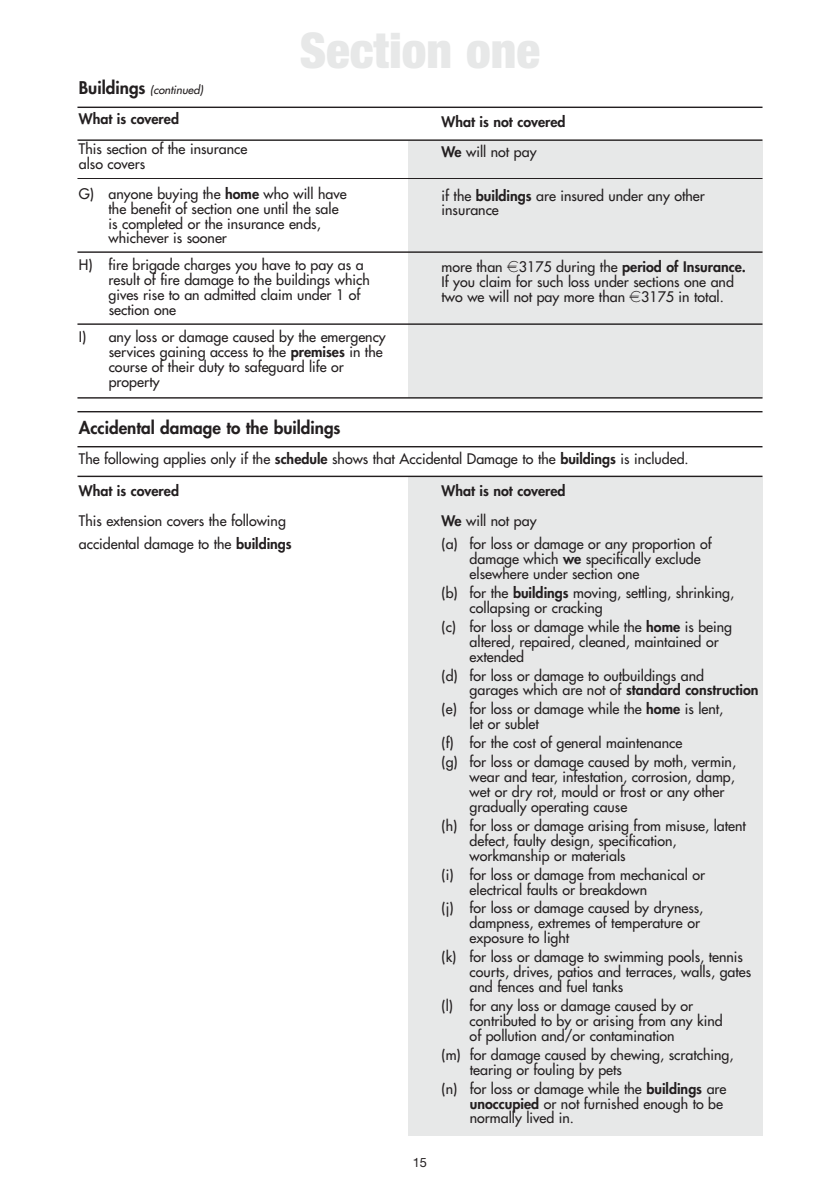
<style>
.page{position:relative;width:840px;height:1191px;background:#fff}
.page>*{position:absolute;margin:0;border:0;box-sizing:border-box;transform-origin:0 0}
.t1{font:900 condensed 49.2px "Helvetica Neue";color:#e7e8e8}
.t2{font:800 17px "Futura";color:#231f20}
.t3{font:14.2px/15px "Futura";color:#231f20}
.t4{font:800 14.2px/29.8px "Futura";color:#231f20}
.t5{font:12.8px "Helvetica Neue";color:#231f20}
.t6{font:italic 11.4px "Futura";color:#231f20}
.s1{font-weight:800;font-style:normal;font-size:17px}
.s2{font-weight:800}
.s3{font-weight:400}
.s4{font-family:"Euro font"}
</style>
<div class="page">
<div style="left:407px;top:477px;width:355px;height:658px;background:#e7e8e8"></div>
<div style="left:407px;top:141px;width:355px;height:257px;background:#e7e8e8"></div>
<hr style="left:77px;top:107px;width:685px;height:1px;background:#231f20">
<hr style="left:77px;top:139px;width:685px;height:2px;background:#231f20">
<hr style="left:77px;top:178px;width:685px;height:1px;background:#231f20">
<hr style="left:77px;top:251px;width:685px;height:2px;background:#231f20">
<hr style="left:77px;top:323px;width:685px;height:2px;background:#231f20">
<hr style="left:77px;top:397px;width:685px;height:1px;background:#231f20">
<hr style="left:77px;top:411px;width:685px;height:1px;background:#231f20">
<hr style="left:77px;top:446px;width:685px;height:1px;background:#231f20">
<hr style="left:77px;top:475px;width:685px;height:2px;background:#231f20">
<h1 class="t1" style="left:299px;top:33px;width:242px">Section one</h1>
<p class="t6" style="left:79px;top:84px;width:128px"><span class="s1">B u i ld i ngs</span> (continued)</p>
<p class="t4" style="left:79px;top:105px;width:102px">What is covered</p>
<p class="t3" style="left:79px;top:142px;width:170px">This section of the insurance also covers</p>
<p class="t3" style="left:108px;top:187px;width:239px;text-indent:-30px">G) anyone buying the <span class="s2">home</span> who will have the benefit of section one until the sale is completed or the insurance ends, whichever is sooner</p>
<p class="t3" style="left:108px;top:259px;width:263px;text-indent:-30px">H) fire brigade charges you have to pay as a result of fire damage to the buildings which gives rise to an admitted claim under 1 of section one</p>
<p class="t3" style="left:109px;top:330px;width:278px;text-indent:-30px">I) any loss or damage caused by the emergency services gaining access to the <span class="s2">premises</span> in the course of their duty to safeguard life or property</p>
<p class="t2" style="left:79px;top:419px;width:263px">Accidental damage to the buildings</p>
<p class="t3" style="left:79px;top:452px;width:611px">The following applies only if the <span class="s2">schedule</span> shows that Accidental Damage to the <span class="s2">buildings</span> is included.</p>
<p class="t4" style="left:79px;top:476px;width:102px">What is covered</p>
<p class="t3" style="left:79px;top:510px;width:214px;line-height:23px">This extension covers the following accidental damage to the <span class="s2">buildings</span></p>
<p class="t4" style="left:441px;top:108px;width:125px">What is not covered<br>We <span class="s3">will not pay</span></p>
<p class="t3" style="left:441px;top:189px;width:264px">if the <span class="s2">buildings</span> are insured under any other insurance</p>
<p class="t3" style="left:441px;top:260px;width:306px">more than <span class="s4">r</span>3175 during the <span class="s2">period of Insurance.<br></span>If you claim for such loss under sections one and two we will not pay more than <span class="s4">r</span>3175 in total.</p>
<p class="t4" style="left:441px;top:477px;width:125px">What is not covered<br>We <span class="s3">will not pay</span></p>
<p class="t3" style="left:469px;top:537px;width:243px;text-indent:-28px">(a) for loss or damage or any proportion of damage which <span class="s2">we</span> specifically exclude elsewhere under section one</p>
<p class="t3" style="left:469px;top:586px;width:266px;text-indent:-28px">(b) for the <span class="s2">buildings</span> moving, settling, shrinking, collapsing or cracking</p>
<p class="t3" style="left:469px;top:620px;width:264px;text-indent:-28px">(c) for loss or damage while the <span class="s2">home</span> is being altered, repaired, cleaned, maintained or extended</p>
<p class="t3" style="left:469px;top:669px;width:290px;text-indent:-28px">(d) for loss or damage to outbuildings and<br>garages which are not of <span class="s2">standard construction</span></p>
<p class="t3" style="left:469px;top:702px;width:255px;text-indent:-28px">(e) for loss or damage while the <span class="s2">home</span> is lent, let or sublet</p>
<p class="t3" style="left:441px;top:734px;width:296px;line-height:19px">(f) for the cost of general maintenance<br>(g) for loss or damage caused by moth, vermin,</p>
<p class="t3" style="left:469px;top:770px;width:266px">wear and tear, infestation, corrosion, damp, wet or dry rot, mould or frost or any other gradually operating cause</p>
<p class="t3" style="left:469px;top:819px;width:278px;text-indent:-28px">(h) for loss or damage arising from misuse, latent defect, faulty design, specification, workmanship or materials</p>
<p class="t3" style="left:469px;top:868px;width:237px;text-indent:-28px">(i) for loss or damage from mechanical or electrical faults or breakdown</p>
<p class="t3" style="left:469px;top:901px;width:235px;text-indent:-28px">(j) for loss or damage caused by dryness, dampness, extremes of temperature or exposure to light</p>
<p class="t3" style="left:469px;top:950px;width:283px;text-indent:-28px">(k) for loss or damage to swimming pools, tennis courts, drives, patios and terraces, walls, gates and fences and fuel tanks</p>
<p class="t3" style="left:469px;top:999px;width:254px;text-indent:-28px">(l) for any loss or damage caused by or contributed to by or arising from any kind of pollution and/or contamination</p>
<p class="t3" style="left:469px;top:1048px;width:265px;text-indent:-28px">(m) for damage caused by chewing, scratching, tearing or fouling by pets</p>
<p class="t3" style="left:469px;top:1081px;width:258px;text-indent:-28px">(n) for loss or damage while the <span class="s2">buildings</span> are <span class="s2">unoccupied</span> or not furnished enough to be normally lived in.</p>
<p class="t5" style="left:412px;top:1158px;width:16px">15</p>
</div>
